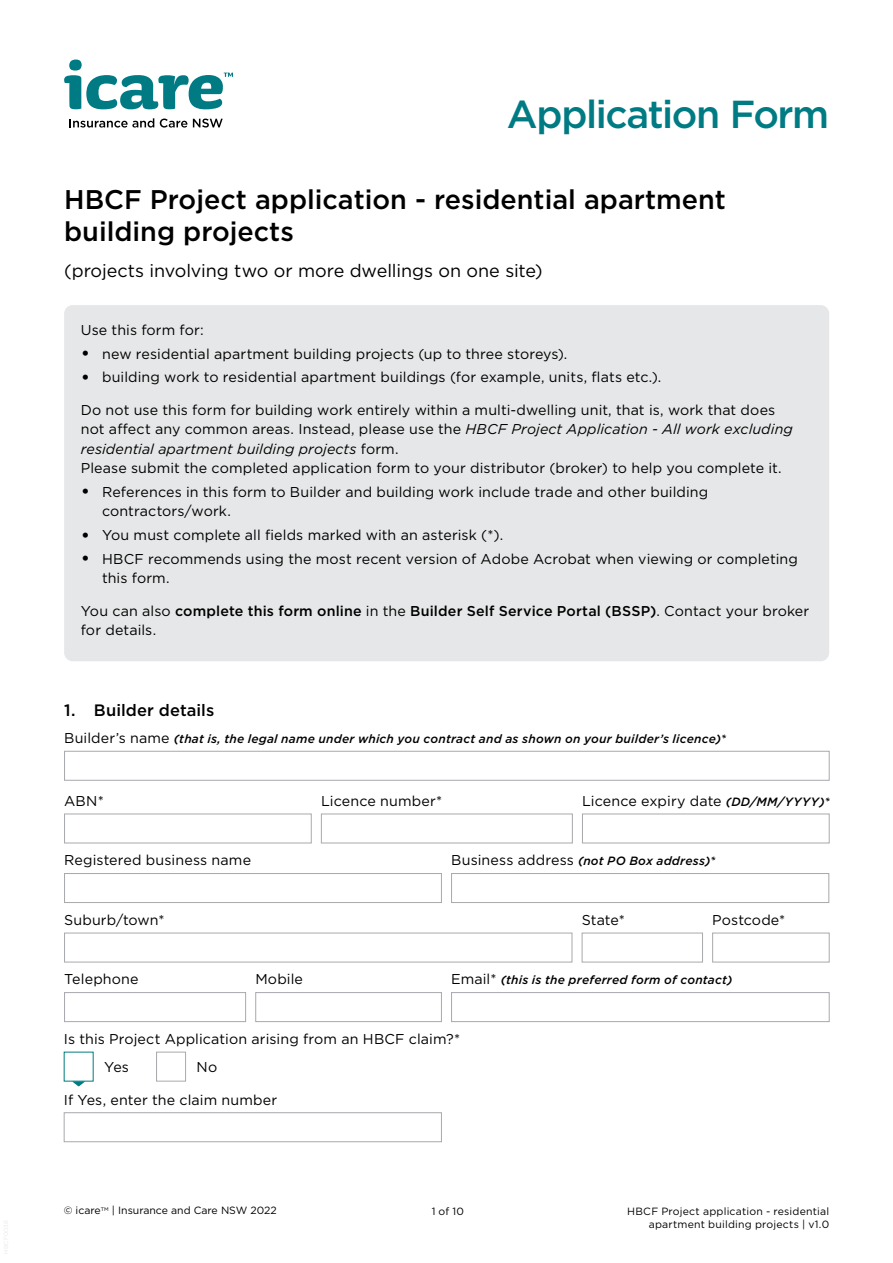
<style>
.page{position:relative;width:893px;height:1263px;background:#fff}
.page>*{position:absolute;margin:0;border:0;box-sizing:border-box;transform-origin:0 0}
.Document_Type{font:500 39px "Gotham";letter-spacing:-.04em;color:#007b83}
.Document_Title{font:500 27px/31.5px "Gotham";color:#000}
.Body_Copy{font:18px "Gotham";letter-spacing:-.005em;color:#000}
.Form_H1_-_Numbered_L{font:500 16.5px "Gotham";letter-spacing:.005em;color:#000}
.Body_Copy-2{font:14.25px/19.5px "Gotham";letter-spacing:.01em;color:#000}
.Body_Copy-3{font:500 14.25px/19.5px "Gotham";letter-spacing:.01em;color:#000}
.Body_Copy-4{font:italic 500 12px "Gotham";letter-spacing:.015em;color:#000}
.t1{font:10.5px/12.9px "Gotham";letter-spacing:.015em;color:#000;text-align:right}
.s1{font-size:19.5px}
.s2{font-style:italic}
.s3{font-weight:400}
.s4{font-weight:400;font-style:normal;font-size:14.25px}
.s5{font-weight:500;font-style:italic;font-size:12px}
</style>
<div class="page">
<div style="left:64px;top:751px;width:766px;height:30px;border:1px solid #a7a9ac"></div>
<div style="left:64px;top:814px;width:248px;height:29px;border:1px solid #a7a9ac"></div>
<div style="left:64px;top:933px;width:508px;height:29px;border:1px solid #a7a9ac"></div>
<div style="left:64px;top:992px;width:182px;height:30px;border:1px solid #a7a9ac"></div>
<div style="left:64px;top:873px;width:378px;height:30px;border:1px solid #a7a9ac"></div>
<div style="left:451px;top:873px;width:378px;height:30px;border:1px solid #a7a9ac"></div>
<div style="left:321px;top:814px;width:252px;height:29px;border:1px solid #a7a9ac"></div>
<div style="left:582px;top:933px;width:121px;height:29px;border:1px solid #a7a9ac"></div>
<div style="left:255px;top:992px;width:187px;height:30px;border:1px solid #a7a9ac"></div>
<div style="left:582px;top:814px;width:248px;height:29px;border:1px solid #a7a9ac"></div>
<div style="left:712px;top:933px;width:118px;height:29px;border:1px solid #a7a9ac"></div>
<div style="left:451px;top:992px;width:379px;height:30px;border:1px solid #a7a9ac"></div>
<div style="left:64px;top:1112px;width:378px;height:30px;border:1px solid #a7a9ac"></div>
<div style="left:156px;top:1052px;width:30px;height:29px;border:1px solid #a7a9ac"></div>
<svg style="left:72px;top:1081px;width:13px;height:5px"></svg>
<div style="left:64px;top:305px;width:765px;height:356px;background:#e6e7e8;border-radius:9px"></div>
<svg style="left:64px;top:60px;width:169px;height:49px"></svg>
<svg style="left:69px;top:118px;width:85px;height:10px"></svg>
<svg style="left:160px;top:119px;width:27px;height:9px"></svg>
<svg style="left:193px;top:119px;width:30px;height:9px"></svg>
<p class="Document_Type" style="left:507px;top:88px;width:324px">Application Form</p>
<h1 class="Document_Title" style="left:64px;top:184px;width:663px">HBCF Project application - residential apartment building projects</h1>
<p class="Body_Copy" style="left:64px;top:259px;width:480px">(projects involving two or more dwellings on one site)</p>
<p class="Body_Copy-2" style="left:81px;top:320px;width:125px">Use this form for:</p>
<p class="Body_Copy-2" style="left:81px;top:344px;width:488px"><span class="s1">•</span> new residential apartment building projects (up to three storeys).</p>
<p class="Body_Copy-2" style="left:81px;top:367px;width:582px"><span class="s1">•</span> building work to residential apartment buildings (for example, units, flats etc.).</p>
<p class="Body_Copy-2" style="left:81px;top:400px;width:713px">Do not use this form for building work entirely within a multi-dwelling unit, that is, work that does not affect any common areas. Instead, please use the <span class="s2">HBCF Project Application - All work excluding residential apartment building projects</span> form.<br>Please submit the completed application form to your distributor (broker) to help you complete it.</p>
<p class="Body_Copy-2" style="left:102px;top:482px;width:608px;text-indent:-21px"><span class="s1">•</span> References in this form to Builder and building work include trade and other building contractors/work.</p>
<p class="Body_Copy-2" style="left:81px;top:525px;width:424px"><span class="s1">•</span> You must complete all fields marked with an asterisk (*).</p>
<p class="Body_Copy-2" style="left:102px;top:549px;width:697px;text-indent:-21px"><span class="s1">•</span> HBCF recommends using the most recent version of Adobe Acrobat when viewing or completing this form.</p>
<p class="Body_Copy-3" style="left:81px;top:601px;width:730px"><span class="s3">You can also</span> complete this form online <span class="s3">in the</span> Builder Self Service Portal (BSSP)<span class="s3">. Contact your broker for details.</span></p>
<p class="Form_H1_-_Numbered_L" style="left:64px;top:700px;width:152px">1. Builder details</p>
<p class="Body_Copy-4" style="left:64px;top:731px;width:663px"><span class="s4">Builder’s name</span> (that is, the legal name under which you contract and as shown on your builder’s licence)*</p>
<p class="Body_Copy-2" style="left:64px;top:791px;width:41px">ABN*</p>
<p class="Body_Copy-2" style="left:321px;top:791px;width:123px">Licence number*</p>
<p class="Body_Copy-2" style="left:582px;top:791px;width:249px">Licence expiry date <span class="s5">(DD/MM/YYYY)*</span></p>
<p class="Body_Copy-2" style="left:64px;top:850px;width:188px">Registered business name</p>
<p class="Body_Copy-4" style="left:451px;top:853px;width:266px"><span class="s4">Business address</span> (not PO Box address)*</p>
<p class="Body_Copy-2" style="left:64px;top:910px;width:102px">Suburb/town*</p>
<p class="Body_Copy-2" style="left:582px;top:910px;width:45px">State*</p>
<p class="Body_Copy-2" style="left:712px;top:910px;width:75px">Postcode*</p>
<p class="Body_Copy-2" style="left:64px;top:969px;width:76px">Telephone</p>
<p class="Body_Copy-2" style="left:255px;top:969px;width:49px">Mobile</p>
<p class="Body_Copy-4" style="left:451px;top:972px;width:283px"><span class="s4">Email*</span> (this is the preferred form of contact)</p>
<p class="Body_Copy-2" style="left:64px;top:1029px;width:398px">Is this Project Application arising from an HBCF claim?*</p>
<p class="Body_Copy-2" style="left:104px;top:1057px;width:26px">Yes</p>
<p class="Body_Copy-2" style="left:197px;top:1057px;width:22px">No</p>
<p class="Body_Copy-2" style="left:64px;top:1089px;width:215px">If Yes, enter the claim number</p>
<p class="t1" style="left:64px;top:1203px;width:215px">© icare<sup>TM</sup> | Insurance and Care NSW 2022</p>
<p class="t1" style="left:432px;top:1205px;width:34px">1 of 10</p>
<p class="t1" style="left:627px;top:1205px;width:204px">HBCF Project application - residential apartment building projects | v1.0</p>
</div>
